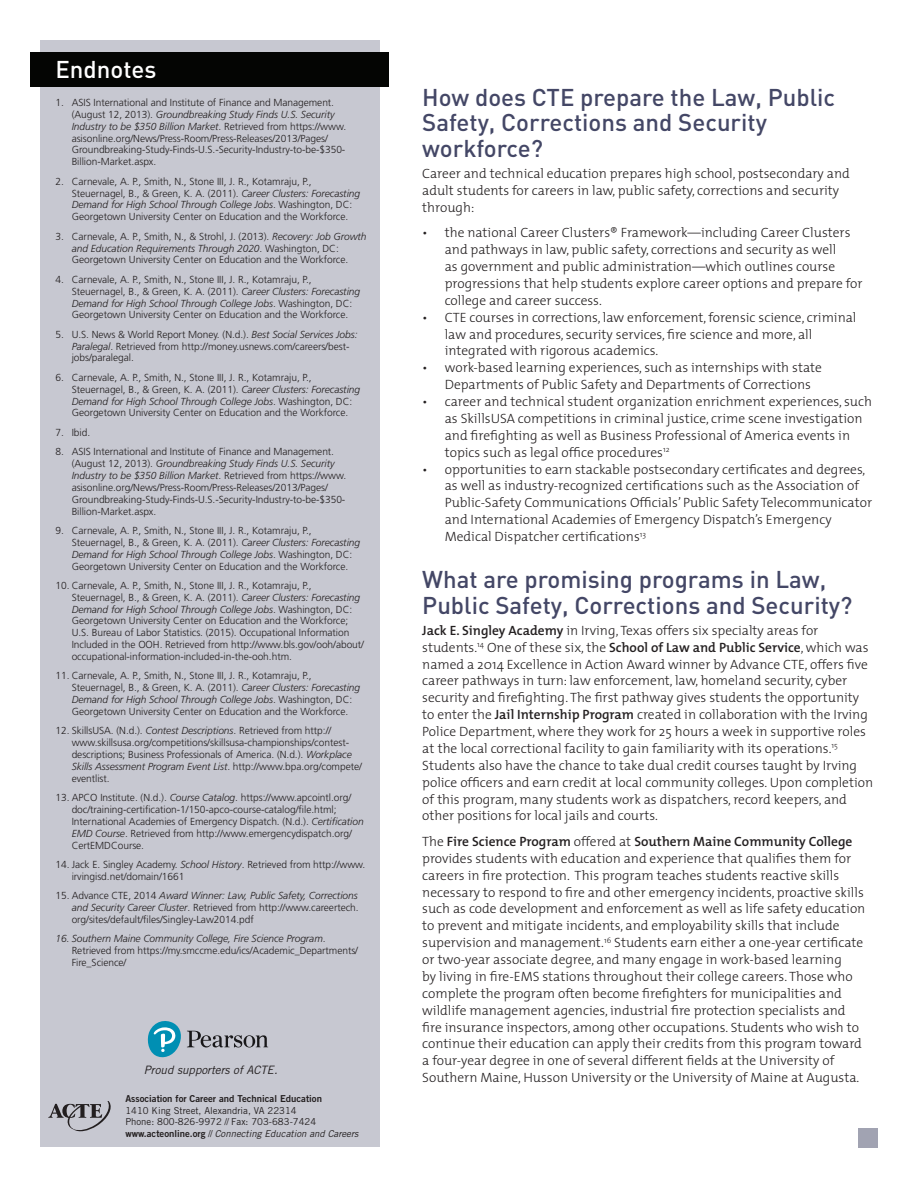
<style>
.page{position:relative;width:918px;height:1188px;background:#fff}
.page>*{position:absolute;margin:0;border:0;box-sizing:border-box;transform-origin:0 0}
.t1{font:500 24px/25.5px "DIN";color:#444766}
.t2{font:500 24px "DIN";color:#fff}
.t3{font:300 13.5px/16.8px "The Mix";color:#231f20}
.t4{font:italic 11.55px "Trade Gothic LT Std";color:#231f20}
.t5{font:300 10.2px/11.9px "Frutiger LT Std";letter-spacing:-.005em;color:#231f20}
.t6{font:9.6px/11.4px "Trade Gothic LT Std";color:#231f20}
.t7{font:9.6px "Trade Gothic LT Std Bd 2";color:#231f20}
.s1{font-style:italic}
.s2{font-family:"Trade Gothic LT Std Bd 2"}
.s3{font-weight:600}
</style>
<div class="page">
<div style="left:40px;top:40px;width:340px;height:1108px;background:#c7c8d1"></div>
<div style="left:30px;top:52px;width:359px;height:34px;background:#040503"></div>
<div style="left:858px;top:1128px;width:20px;height:20px;background:#a1a3b2"></div>
<svg style="left:48px;top:1101px;width:63px;height:30px"></svg>
<svg style="left:147px;top:1021px;width:121px;height:37px"></svg>
<h1 class="t2" style="left:56px;top:54px;width:102px">Endnotes</h1>
<p class="t5" style="left:72px;top:97px;width:276px;text-indent:-16px">1. ASIS International and Institute of Finance and Management. (August 12, 2013). <span class="s1">Groundbreaking Study Finds U.S. Security Industry to be $350 Billion Market</span>. Retrieved from https://www. asisonline.org/News/Press-Room/Press-Releases/2013/Pages/ Groundbreaking-Study-Finds-U.S.-Security-Industry-to-be-$350- Billion-Market.aspx.</p>
<p class="t5" style="left:72px;top:175px;width:290px;text-indent:-16px">2. Carnevale, A. P., Smith, N., Stone III, J. R., Kotamraju, P., Steuernagel, B., &amp; Green, K. A. (2011). <span class="s1">Career Clusters: Forecasting Demand for High School Through College Jobs</span>. Washington, DC:<br>Georgetown University Center on Education and the Workforce.</p>
<p class="t5" style="left:72px;top:230px;width:296px;text-indent:-16px">3. Carnevale, A. P., Smith, N., &amp; Strohl, J. (2013). <span class="s1">Recovery: Job Growth and Education Requirements Through 2020</span>. Washington, DC:<br>Georgetown University Center on Education and the Workforce.</p>
<p class="t5" style="left:72px;top:274px;width:290px;text-indent:-16px">4. Carnevale, A. P., Smith, N., Stone III, J. R., Kotamraju, P., Steuernagel, B., &amp; Green, K. A. (2011). <span class="s1">Career Clusters: Forecasting Demand for High School Through College Jobs</span>. Washington, DC:<br>Georgetown University Center on Education and the Workforce.</p>
<p class="t5" style="left:72px;top:328px;width:287px;text-indent:-16px">5. U.S. News &amp; World Report Money. (N.d.). <span class="s1">Best Social Services Jobs:<br>Paralegal</span>. Retrieved from http://money.usnews.com/careers/best&shy;jobs/paralegal.</p>
<p class="t5" style="left:72px;top:372px;width:290px;text-indent:-16px">6. Carnevale, A. P., Smith, N., Stone III, J. R., Kotamraju, P., Steuernagel, B., &amp; Green, K. A. (2011). <span class="s1">Career Clusters: Forecasting Demand for High School Through College Jobs</span>. Washington, DC:<br>Georgetown University Center on Education and the Workforce.</p>
<p class="t5" style="left:56px;top:427px;width:36px">7. Ibid.</p>
<p class="t5" style="left:72px;top:446px;width:276px;text-indent:-16px">8. ASIS International and Institute of Finance and Management. (August 12, 2013). <span class="s1">Groundbreaking Study Finds U.S. Security Industry to be $350 Billion Market</span>. Retrieved from https://www. asisonline.org/News/Press-Room/Press-Releases/2013/Pages/ Groundbreaking-Study-Finds-U.S.-Security-Industry-to-be-$350- Billion-Market.aspx.</p>
<p class="t5" style="left:72px;top:525px;width:290px;text-indent:-16px">9. Carnevale, A. P., Smith, N., Stone III, J. R., Kotamraju, P., Steuernagel, B., &amp; Green, K. A. (2011). <span class="s1">Career Clusters: Forecasting Demand for High School Through College Jobs</span>. Washington, DC:<br>Georgetown University Center on Education and the Workforce.</p>
<p class="t5" style="left:72px;top:580px;width:294px;text-indent:-16px">10. Carnevale, A. P., Smith, N., Stone III, J. R., Kotamraju, P., Steuernagel, B., &amp; Green, K. A. (2011). <span class="s1">Career Clusters: Forecasting Demand for High School Through College Jobs</span>. Washington, DC:<br>Georgetown University Center on Education and the Workforce; U.S. Bureau of Labor Statistics. (2015). Occupational Information Included in the OOH. Retrieved from http://www.bls.gov/ooh/about/ occupational-information-included-in-the-ooh.htm.</p>
<p class="t5" style="left:72px;top:670px;width:290px;text-indent:-16px">11. Carnevale, A. P., Smith, N., Stone III, J. R., Kotamraju, P., Steuernagel, B., &amp; Green, K. A. (2011). <span class="s1">Career Clusters: Forecasting Demand for High School Through College Jobs</span>. Washington, DC:<br>Georgetown University Center on Education and the Workforce.</p>
<p class="t5" style="left:72px;top:725px;width:292px;text-indent:-16px">12. SkillsUSA. (N.d.). <span class="s1">Contest Descriptions</span>. Retrieved from http:// www.skillsusa.org/competitions/skillsusa-championships/contest&shy;descriptions; Business Professionals of America. (N.d.). <span class="s1">Workplace Skills Assessment Program Event List</span>. http://www.bpa.org/compete/ eventlist.</p>
<p class="t5" style="left:72px;top:792px;width:294px;text-indent:-16px">13. APCO Institute. (N.d.). <span class="s1">Course Catalog</span>. https://www.apcointl.org/ doc/training-certification-1/150-apco-course-catalog/file.html; International Academies of Emergency Dispatch. (N.d.). <span class="s1">Certification EMD Course</span>. Retrieved from http://www.emergencydispatch.org/ CertEMDCourse.</p>
<p class="t5" style="left:72px;top:859px;width:295px;text-indent:-16px">14. Jack E. Singley Academy. <span class="s1">School History</span>. Retrieved from http://www. irvingisd.net/domain/1661</p>
<p class="t5" style="left:72px;top:890px;width:289px;text-align:justify;text-indent:-16px">15. Advance CTE, 2014 <span class="s1">Award Winner: Law, Public Safety, Corrections and Security Career Cluster</span>. Retrieved from http://www.careertech. org/sites/default/files/Singley-Law2014.pdf</p>
<p class="t5" style="left:72px;top:933px;width:288px;text-indent:-16px"><span class="s1">16. Southern Maine Community College, Fire Science Program</span>.<br>Retrieved from https://my.smccme.edu/ics/Academic_Departments/<br>Fire_Science/</p>
<p class="t4" style="left:144px;top:1062px;width:135px">Proud supporters of ACTE.</p>
<p class="t7" style="left:125px;top:1093px;width:198px">Association for Career and Technical Education</p>
<p class="t6" style="left:125px;top:1104px;width:235px">1410 King Street, Alexandria, VA 22314<br>Phone: 800-826-9972 // Fax: 703-683-7424 <span class="s2">www.acteonline.org</span> // <span class="s1">Connecting Education and Careers</span></p>
<h1 class="t1" style="left:422px;top:84px;width:414px">How does CTE prepare the Law, Public<br>Safety, Corrections and Security workforce?</h1>
<h2 class="t3" style="left:422px;top:165px;width:429px">Career and technical education prepares high school, postsecondary and adult students for careers in law, public safety, corrections and security through:</h2>
<p class="t3" style="left:445px;top:224px;width:419px;text-indent:-23px">• the national Career Clusters® Framework—including Career Clusters and pathways in law, public safety, corrections and security as well<br>as government and public administration—which outlines course progressions that help students explore career options and prepare for college and career success.</p>
<h2 class="t3" style="left:445px;top:308px;width:413px;text-indent:-23px">• CTE courses in corrections, law enforcement, forensic science, criminal law and procedures, security services, fire science and more, all integrated with rigorous academics.</h2>
<h2 class="t3" style="left:445px;top:359px;width:379px;text-indent:-23px">• work-based learning experiences, such as internships with state<br>Departments of Public Safety and Departments of Corrections</h2>
<p class="t3" style="left:445px;top:393px;width:429px;text-indent:-23px">• career and technical student organization enrichment experiences, such as SkillsUSA competitions in criminal justice, crime scene investigation and firefighting as well as Business Professional of America events in topics such as legal office procedures<sup>12</sup></p>
<p class="t3" style="left:445px;top:460px;width:429px;text-indent:-23px">• opportunities to earn stackable postsecondary certificates and degrees, as well as industry-recognized certifications such as the Association of Public-Safety Communications Officials’ Public Safety Telecommunicator and International Academies of Emergency Dispatch’s Emergency Medical Dispatcher certifications<sup>13</sup></p>
<h1 class="t1" style="left:422px;top:566px;width:432px">What are promising programs in Law,<br>Public Safety, Corrections and Security?</h1>
<p class="t3" style="left:422px;top:621px;width:452px"><span class="s3">Jack E. Singley Academy</span> in Irving, Texas offers six specialty areas for students.<sup>14</sup> One of these six, the <span class="s3">School of Law and Public Service</span>, which was named a 2014 Excellence in Action Award winner by Advance CTE, offers five career pathways in turn: law enforcement, law, homeland security, cyber security and firefighting. The first pathway gives students the opportunity to enter the <span class="s3">Jail Internship Program</span> created in collaboration with the Irving Police Department, where they work for 25 hours a week in supportive roles at the local correctional facility to gain familiarity with its operations.<sup>15<br></sup>Students also have the chance to take dual credit courses taught by Irving police officers and earn credit at local community colleges. Upon completion of this program, many students work as dispatchers, record keepers, and other positions for local jails and courts.</p>
<p class="t3" style="left:422px;top:832px;width:445px">The <span class="s3">Fire Science Program</span> offered at <span class="s3">Southern Maine Community College </span>provides students with education and experience that qualifies them for careers in fire protection. This program teaches students reactive skills necessary to respond to fire and other emergency incidents, proactive skills such as code development and enforcement as well as life safety education to prevent and mitigate incidents, and employability skills that include supervision and management.<sup>16</sup> Students earn either a one-year certificate or two-year associate degree, and many engage in work-based learning<br>by living in fire-EMS stations throughout their college careers. Those who complete the program often become firefighters for municipalities and wildlife management agencies, industrial fire protection specialists and fire insurance inspectors, among other occupations. Students who wish to continue their education can apply their credits from this program toward a four-year degree in one of several different fields at the University of Southern Maine, Husson University or the University of Maine at Augusta.</p>
</div>
